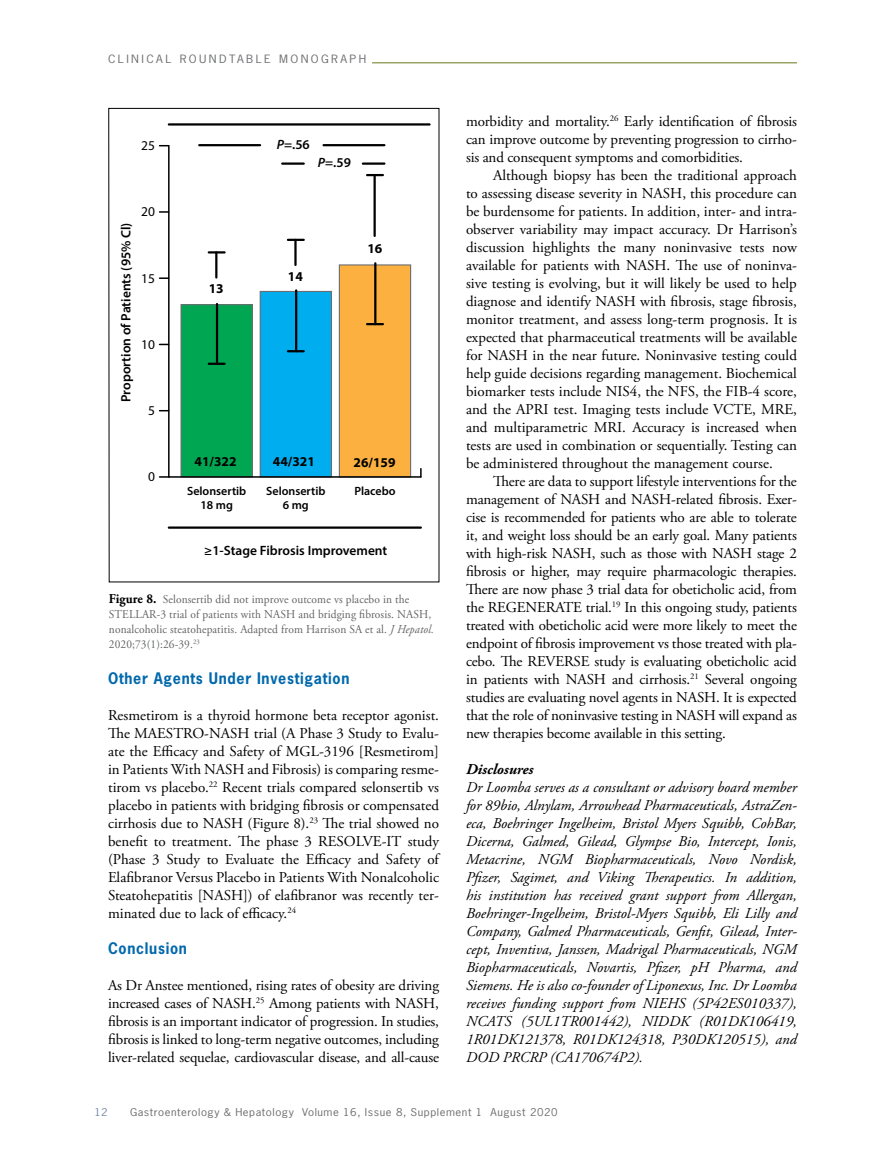
<style>
.page{position:relative;width:878px;height:1175px;background:#fff}
.page>*{position:absolute;margin:0;border:0;box-sizing:border-box;transform-origin:0 0}
.t1{font:15px/18px "Adobe Garamond Pro";letter-spacing:-.01em;color:#000;text-align:justify}
.t2{font:italic 15px/18px "Adobe Garamond Pro";color:#000;text-align:justify}
.t3{font:700 15px "News Gothic Std";letter-spacing:.05em;color:#0068ac;scale:.95 1}
.t4{font:italic 700 15px "Adobe Garamond Pro";color:#000}
.t5{font:600 13.5px "Myriad Pro";color:#000}
.t6{font:700 13.5px "Myriad Pro";color:#000}
.t7{font:13.5px "Myriad Pro";color:#000}
.t8{font:12px/15px "Adobe Garamond Pro";letter-spacing:.01em;color:#636466;scale:.95 1}
.t9{font:600 12px/14.4px "Myriad Pro";color:#000;text-align:center}
.t10{font:10.8px "News Gothic Std";letter-spacing:.2em;color:#6d6e71;scale:1.11 1}
.t11{font:10.2px "News Gothic Std";letter-spacing:.05em;color:#6d6e71;scale:1.11 1}
.t12{font:10.2px "News Gothic Std";color:#738ba5;scale:1.11 1}
.s1{font-style:italic}
.s2{font-weight:700;font-size:13.5px;color:#000}
</style>
<div class="page">
<hr style="left:372px;top:63px;width:425px;height:1px;background:#677718">
<div style="left:339px;top:265px;width:71px;height:212px;background:#fbb040"></div>
<div style="left:339px;top:264px;width:72px;height:213px;border:1px solid #6d6e71"></div>
<div style="left:260px;top:291px;width:71px;height:186px;background:#00aeef"></div>
<div style="left:260px;top:291px;width:72px;height:186px;border:1px solid #6d6e71"></div>
<div style="left:181px;top:305px;width:71px;height:172px;background:#00a651"></div>
<div style="left:180px;top:304px;width:73px;height:173px;border:1px solid #6d6e71"></div>
<hr style="left:169px;top:476px;width:252px;height:2px;background:#000">
<hr style="left:168px;top:146px;width:1px;height:331px;background:#000">
<svg style="left:159px;top:476px;width:10px;height:2px"></svg>
<svg style="left:159px;top:277px;width:9px;height:2px"></svg>
<svg style="left:159px;top:211px;width:9px;height:2px"></svg>
<hr style="left:169px;top:526px;width:252px;height:3px;background:#000">
<hr style="left:169px;top:123px;width:260px;height:3px;background:#000">
<hr style="left:199px;top:144px;width:61px;height:2px;background:#000">
<hr style="left:323px;top:144px;width:61px;height:2px;background:#000">
<hr style="left:363px;top:162px;width:21px;height:3px;background:#000">
<hr style="left:282px;top:162px;width:22px;height:3px;background:#000">
<hr style="left:373px;top:175px;width:3px;height:61px;background:#000">
<svg style="left:367px;top:174px;width:16px;height:2px"></svg>
<hr style="left:374px;top:263px;width:2px;height:61px;background:#000">
<svg style="left:367px;top:323px;width:16px;height:2px"></svg>
<hr style="left:294px;top:240px;width:2px;height:25px;background:#000">
<svg style="left:288px;top:239px;width:16px;height:2px"></svg>
<hr style="left:295px;top:290px;width:2px;height:61px;background:#000">
<svg style="left:288px;top:350px;width:16px;height:2px"></svg>
<hr style="left:215px;top:252px;width:2px;height:25px;background:#000">
<svg style="left:209px;top:251px;width:15px;height:2px"></svg>
<hr style="left:216px;top:304px;width:2px;height:60px;background:#000">
<svg style="left:209px;top:363px;width:15px;height:2px"></svg>
<p class="t10" style="left:108px;top:52px;width:234px">CLINICAL ROUNDTABLE MONOGRAPH</p>
<p class="t7" style="left:141px;top:137px;width:15px">25</p>
<p class="t5" style="left:117px;top:402px;width:181px;rotate:-90deg">Proportion of Patients (95% Cl)</p>
<p class="t7" style="left:141px;top:203px;width:15px">20</p>
<p class="t7" style="left:141px;top:270px;width:15px">15</p>
<p class="t7" style="left:141px;top:336px;width:15px">10</p>
<p class="t7" style="left:148px;top:402px;width:8px">5</p>
<p class="t7" style="left:148px;top:468px;width:8px">0</p>
<p class="t6" style="left:209px;top:280px;width:16px">13</p>
<p class="t5" style="left:277px;top:136px;width:34px"><span class="s1">P</span>=.56</p>
<p class="t5" style="left:318px;top:154px;width:34px"><span class="s1">P</span>=.59</p>
<p class="t6" style="left:288px;top:267px;width:16px">14</p>
<p class="t6" style="left:367px;top:239px;width:16px">16</p>
<p class="t6" style="left:194px;top:453px;width:43px">41/322</p>
<p class="t6" style="left:273px;top:452px;width:43px">44/321</p>
<p class="t6" style="left:353px;top:454px;width:43px">26/159</p>
<p class="t9" style="left:187px;top:483px;width:61px">Selonsertib<br>18 mg</p>
<p class="t9" style="left:266px;top:483px;width:61px">Selonsertib<br>6 mg</p>
<p class="t9" style="left:354px;top:483px;width:43px">Placebo</p>
<p class="t5" style="left:204px;top:542px;width:184px">≥1-Stage Fibrosis Improvement</p>
<p class="t8" style="left:109px;top:591px;width:343px"><span class="s2">Figure 8.</span> Selonsertib did not improve outcome vs placebo in the STELLAR-3 trial of patients with NASH and bridging fibrosis. NASH, nonalcoholic steatohepatitis. Adapted from Harrison SA et al. <span class="s1">J Hepatol.<br></span>2020;73(1):26-39.<sup>23</sup></p>
<p class="t3" style="left:108px;top:668px;width:255px">Other Agents Under Investigation</p>
<p class="t1" style="left:108px;top:707px;width:332px">Resmetirom is a thyroid hormone beta receptor agonist.<br>The MAESTRO-NASH trial (A Phase 3 Study to Evalu&shy;ate the Efficacy and Safety of MGL-3196 [Resmetirom] in Patients With NASH and Fibrosis) is comparing resme&shy;tirom vs placebo.<sup>22</sup> Recent trials compared selonsertib vs placebo in patients with bridging fibrosis or compensated cirrhosis due to NASH (Figure 8).<sup>23</sup> The trial showed no benefit to treatment. The phase 3 RESOLVE-IT study (Phase 3 Study to Evaluate the Efficacy and Safety of Elafibranor Versus Placebo in Patients With Nonalcoholic Steatohepatitis [NASH]) of elafibranor was recently ter&shy;minated due to lack of efficacy.<sup>24</sup></p>
<p class="t3" style="left:108px;top:938px;width:85px">Conclusion</p>
<p class="t1" style="left:108px;top:977px;width:332px">As Dr Anstee mentioned, rising rates of obesity are driving increased cases of NASH.<sup>25</sup> Among patients with NASH, fibrosis is an important indicator of progression. In studies, fibrosis is linked to long-term negative outcomes, including liver-related sequelae, cardiovascular disease, and all-cause</p>
<p class="t1" style="left:466px;top:113px;width:332px">morbidity and mortality.<sup>26</sup> Early identification of fibrosis can improve outcome by preventing progression to cirrho&shy;sis and consequent symptoms and comorbidities.</p>
<p class="t1" style="left:466px;top:167px;width:332px;text-indent:27px">Although biopsy has been the traditional approach to assessing disease severity in NASH, this procedure can be burdensome for patients. In addition, inter- and intra&shy;observer variability may impact accuracy. Dr Harrison’s discussion highlights the many noninvasive tests now available for patients with NASH. The use of noninva&shy;sive testing is evolving, but it will likely be used to help diagnose and identify NASH with fibrosis, stage fibrosis, monitor treatment, and assess long-term prognosis. It is expected that pharmaceutical treatments will be available for NASH in the near future. Noninvasive testing could help guide decisions regarding management. Biochemical biomarker tests include NIS4, the NFS, the FIB-4 score, and the APRI test. Imaging tests include VCTE, MRE, and multiparametric MRI. Accuracy is increased when tests are used in combination or sequentially. Testing can be administered throughout the management course.</p>
<p class="t1" style="left:466px;top:473px;width:332px;text-indent:27px">There are data to support lifestyle interventions for the management of NASH and NASH-related fibrosis. Exer&shy;cise is recommended for patients who are able to tolerate it, and weight loss should be an early goal. Many patients with high-risk NASH, such as those with NASH stage 2 fibrosis or higher, may require pharmacologic therapies.<br>There are now phase 3 trial data for obeticholic acid, from the REGENERATE trial.<sup>19</sup> In this ongoing study, patients treated with obeticholic acid were more likely to meet the endpoint of fibrosis improvement vs those treated with pla&shy;cebo. The REVERSE study is evaluating obeticholic acid in patients with NASH and cirrhosis.<sup>21</sup> Several ongoing studies are evaluating novel agents in NASH. It is expected that the role of noninvasive testing in NASH will expand as new therapies become available in this setting.</p>
<p class="t4" style="left:466px;top:761px;width:69px">Disclosures</p>
<p class="t2" style="left:466px;top:779px;width:332px">Dr Loomba serves as a consultant or advisory board member for 89bio, Alnylam, Arrowhead Pharmaceuticals, AstraZen&shy;eca, Boehringer Ingelheim, Bristol Myers Squibb, CohBar, Dicerna, Galmed, Gilead, Glympse Bio, Intercept, Ionis, Metacrine, NGM Biopharmaceuticals, Novo Nordisk, Pfizer, Sagimet, and Viking Therapeutics. In addition, his institution has received grant support from Allergan, Boehringer-Ingelheim, Bristol-Myers Squibb, Eli Lilly and Company, Galmed Pharmaceuticals, Genfit, Gilead, Inter&shy;cept, Inventiva, Janssen, Madrigal Pharmaceuticals, NGM Biopharmaceuticals, Novartis, Pfizer, pH Pharma, and Siemens. He is also co-founder of Liponexus, Inc. Dr Loomba receives funding support from NIEHS (5P42ES010337), NCATS (5UL1TR001442), NIDDK (R01DK106419, 1R01DK121378, R01DK124318, P30DK120515), and DOD PRCRP (CA170674P2).</p>
<p class="t12" style="left:94px;top:1105px;width:13px">12</p>
<p class="t11" style="left:130px;top:1105px;width:387px">Gastroenterology &amp; Hepatology Volume 16, Issue 8, Supplement 1 August 2020</p>
</div>
